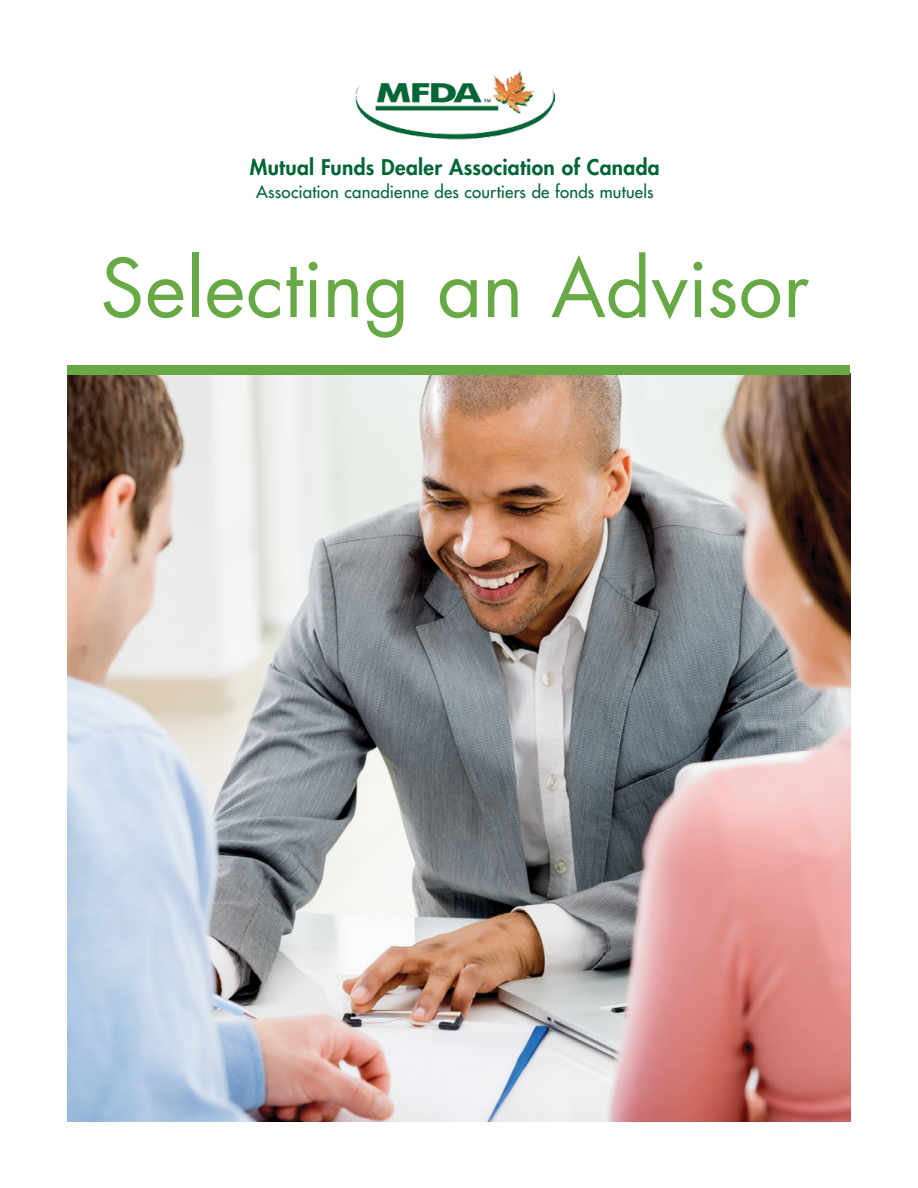
<style>
.page{position:relative;width:918px;height:1188px;background:#fff}
.page>*{position:absolute;margin:0;border:0;box-sizing:border-box;transform-origin:0 0}
.t1{font:78.6px "Futura Std";letter-spacing:.005em;color:#67a945}
.t2{font:800 21px "Futura Std";letter-spacing:.015em;color:#006535}
.t3{font:500 16.8px "Futura Std";letter-spacing:.01em;color:#006535}
</style>
<div class="page">
<img style="left:68px;top:375px;width:782px;height:747px">
<img style="left:355px;top:70px;width:200px;height:70px">
<div style="left:68px;top:365px;width:782px;height:10px;background:#67a945"></div>
<p class="t2" style="left:250px;top:154px;width:411px">Mutual Funds Dealer Association of Canada</p>
<p class="t3" style="left:256px;top:181px;width:399px">Association canadienne des courtiers de fonds mutuels</p>
<h1 class="t1" style="left:100px;top:238px;width:711px">Selecting an Advisor</h1>
</div>
